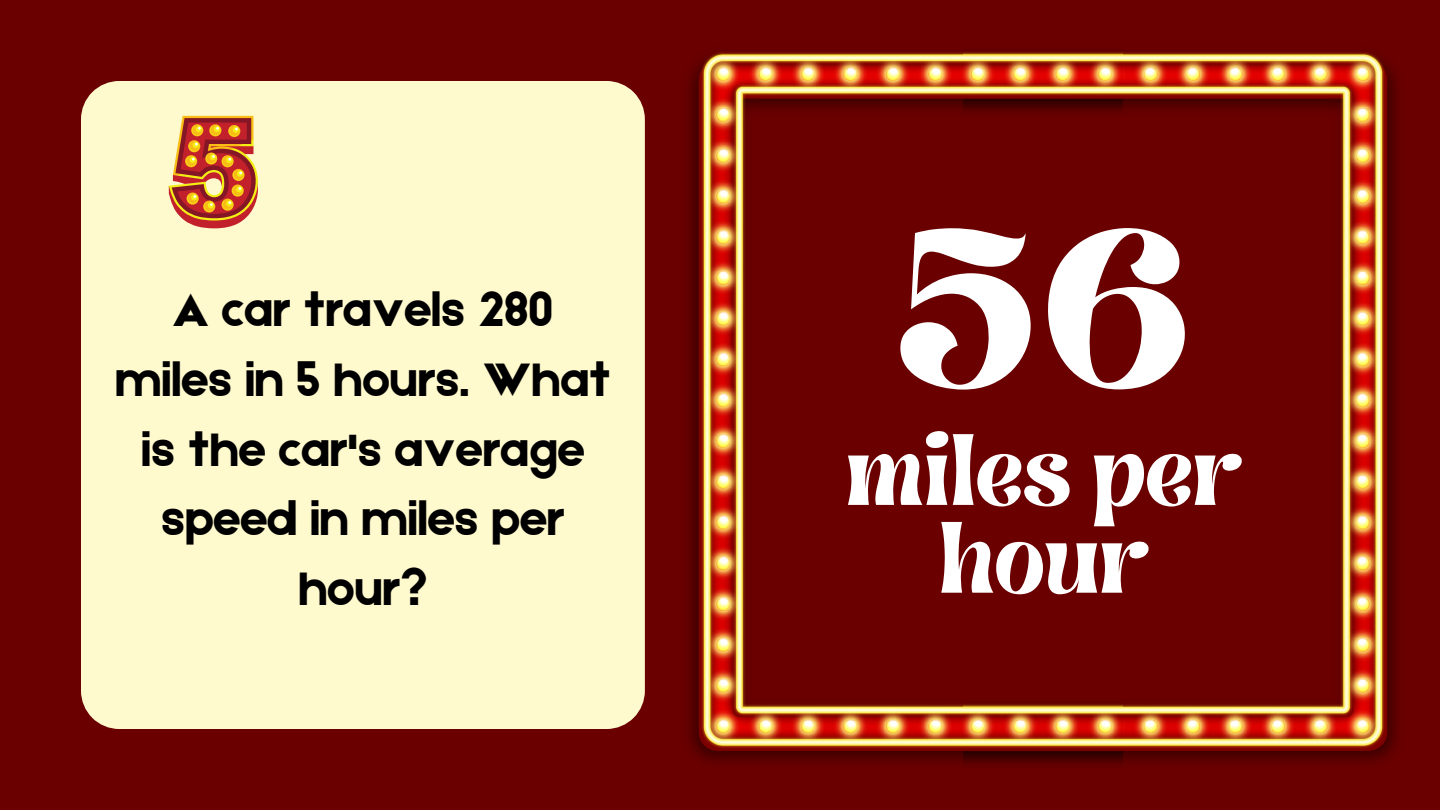
<style>
.page{position:relative;width:1440px;height:810px;background:#6a0000}
.page>*{position:absolute;margin:0;border:0;box-sizing:border-box;transform-origin:0 0}
.t1{font:175.9px "Brasika Display";color:#fff}
.t2{font:81.4px/87.8px "Brasika Display";color:#fff;text-align:center}
.t3{font:49.9px/69.6px "Etna";color:#000;text-align:center}
</style>
<div class="page">
<img style="left:1123px;top:52px;width:274px;height:710px">
<img style="left:689px;top:52px;width:434px;height:712px">
<div style="left:81px;top:81px;width:564px;height:648px;background:#ffface"></div>
<svg style="left:169px;top:116px;width:89px;height:112px;background:#cc7141"></svg>
<p class="t3" style="left:115px;top:273px;width:497px">A car travels 280 miles in 5 hours. What is the car's average speed in miles per hour?</p>
<p class="t1" style="left:891px;top:175px;width:305px">56</p>
<p class="t2" style="left:846px;top:430px;width:396px">miles per hour</p>
</div>
